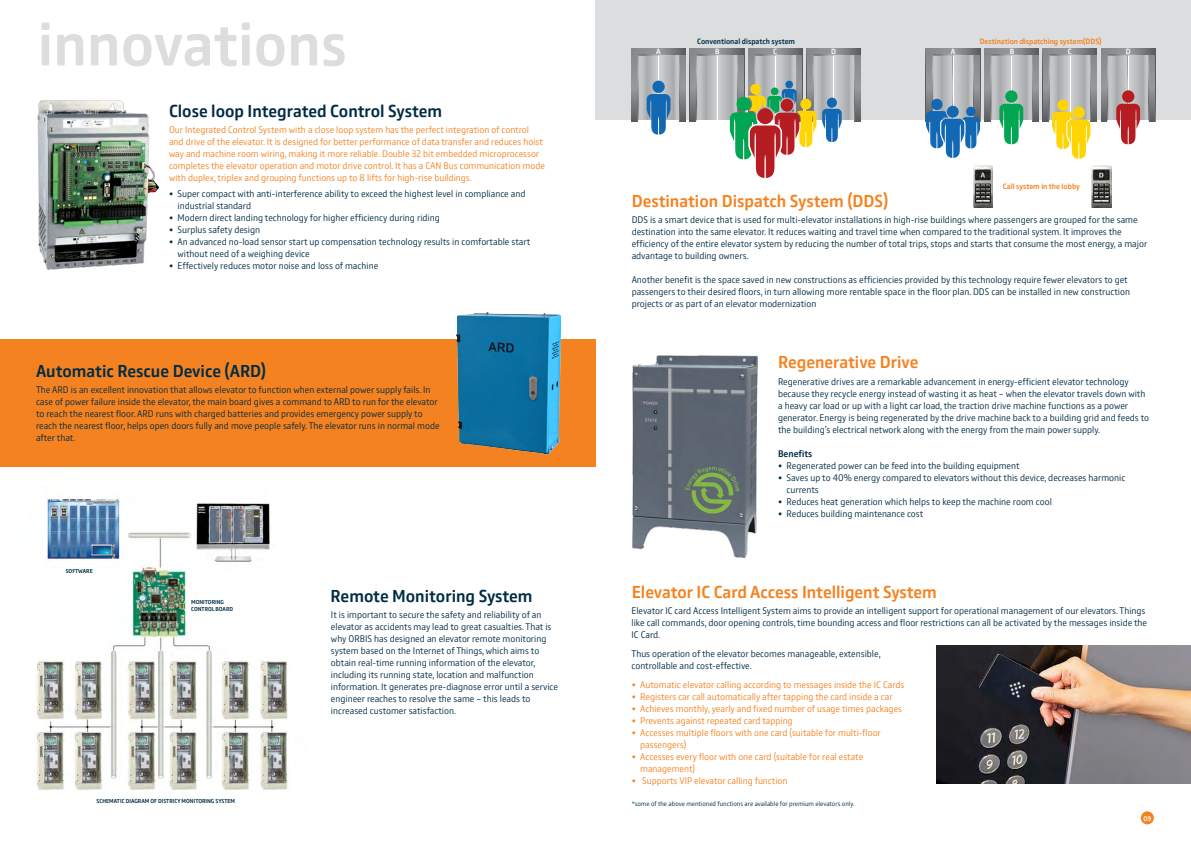
<style>
.page{position:relative;width:1191px;height:842px;background:#fff}
.page>*{position:absolute;margin:0;border:0;box-sizing:border-box;transform-origin:0 0}
.t1{font:500 64px "Comspot";color:#dcddde}
.t2{font:500 18px "Comspot";color:#f58220}
.t3{font:500 18px "Comspot";color:#002c44}
.t4{font:300 10px/12px "Comspot";color:#002c44}
.t5{font:300 10px/12px "Comspot";color:#f58220}
.t6{font:500 10px "Comspot";color:#002c44}
.t7{font:500 8px "Comspot";color:#f58220}
.t8{font:500 8px "Comspot";color:#002c44}
.t9{font:500 7.9px "Comspot";color:#fff}
.t10{font:300 7px "Comspot";color:#002c44}
.t11{font:500 7px "Comspot";color:#fff}
.t12{font:500 6px/7.2px "Comspot";color:#002c44}
</style>
<div class="page">
<div style="left:1140px;top:811px;width:13px;height:13px;background:#f58220;border-radius:50%"></div>
<div style="left:595px;top:0;width:596px;height:119px;background:#dcddde"></div>
<img style="left:36px;top:495px;width:252px;height:296px">
<div style="left:0;top:339px;width:595px;height:127px;background:#f58220"></div>
<img style="left:38px;top:101px;width:120px;height:169px">
<img style="left:632px;top:355px;width:125px;height:203px">
<hr style="left:685px;top:49px;width:1px;height:72px;background:#5a5b5d">
<svg style="left:631px;top:49px;width:1px;height:72px"></svg>
<svg style="left:632px;top:49px;width:53px;height:5px"></svg>
<hr style="left:743px;top:49px;width:1px;height:72px;background:#5a5b5d">
<svg style="left:690px;top:49px;width:53px;height:5px"></svg>
<hr style="left:802px;top:49px;width:1px;height:72px;background:#58595b">
<svg style="left:748px;top:49px;width:54px;height:5px"></svg>
<svg style="left:860px;top:49px;width:1px;height:72px"></svg>
<hr style="left:806px;top:49px;width:1px;height:72px;background:#818285">
<svg style="left:807px;top:49px;width:53px;height:5px"></svg>
<svg style="left:632px;top:54px;width:228px;height:124px"></svg>
<hr style="left:979px;top:49px;width:1px;height:72px;background:#5b5c5e">
<svg style="left:926px;top:49px;width:53px;height:5px"></svg>
<hr style="left:1038px;top:49px;width:1px;height:72px;background:#595a5c">
<svg style="left:984px;top:49px;width:54px;height:5px"></svg>
<hr style="left:1096px;top:49px;width:1px;height:72px;background:#5a5b5d">
<hr style="left:1042px;top:49px;width:1px;height:72px;background:#818285">
<svg style="left:1043px;top:49px;width:53px;height:5px"></svg>
<svg style="left:1154px;top:49px;width:1px;height:72px"></svg>
<svg style="left:1101px;top:49px;width:53px;height:5px"></svg>
<svg style="left:926px;top:54px;width:228px;height:105px"></svg>
<img style="left:973px;top:165px;width:19px;height:43px">
<img style="left:1091px;top:165px;width:20px;height:43px">
<img style="left:937px;top:645px;width:254px;height:139px">
<img style="left:456px;top:312px;width:105px;height:143px">
<h1 class="t1" style="left:38px;top:-1px;width:311px">innovations</h1>
<h2 class="t3" style="left:169px;top:98px;width:274px">Close loop Integrated Control System</h2>
<p class="t5" style="left:169px;top:123px;width:377px">Our Integrated Control System with a close loop system has the perfect integration of control and drive of the elevator. It is designed for better performance of data transfer and reduces hoist way and machine room wiring, making it more reliable. Double 32 bit embedded microprocessor completes the elevator operation and motor drive control. It has a CAN Bus communication mode with duplex, triplex and grouping functions up to 8 lifts for high-rise buildings.</p>
<p class="t4" style="left:177px;top:187px;width:349px;text-indent:-8px">• Super compact with anti-interference ability to exceed the highest level in compliance and industrial standard</p>
<p class="t4" style="left:169px;top:211px;width:272px">• Modern direct landing technology for higher efficiency during riding</p>
<p class="t4" style="left:169px;top:223px;width:93px">• Surplus safety design</p>
<p class="t4" style="left:177px;top:235px;width:354px;text-indent:-8px">• An advanced no-load sensor start up compensation technology results in comfortable start without need of a weighing device</p>
<p class="t4" style="left:169px;top:259px;width:211px">• Effectively reduces motor noise and loss of machine</p>
<h2 class="t3" style="left:36px;top:359px;width:231px">Automatic Rescue Device (ARD)</h2>
<p class="t4" style="left:36px;top:383px;width:405px">The ARD is an excellent innovation that allows elevator to function when external power supply fails. In case of power failure inside the elevator, the main board gives a command to ARD to run for the elevator to reach the nearest floor. ARD runs with charged batteries and provides emergency power supply to reach the nearest floor, helps open doors fully and move people safely. The elevator runs in normal mode after that.</p>
<p class="t12" style="left:66px;top:567px;width:29px">SOFTWARE</p>
<p class="t12" style="left:191px;top:598px;width:43px">MONITORING<br>CONTROL BOARD</p>
<p class="t12" style="left:97px;top:797px;width:140px">SCHEMATIC DIAGRAM OF DISTRICY MONITORING SYSTEM</p>
<h2 class="t3" style="left:330px;top:584px;width:203px">Remote Monitoring System</h2>
<p class="t4" style="left:331px;top:608px;width:228px">It is important to secure the safety and reliability of an elevator as accidents may lead to great casualties. That is why ORBIS has designed an elevator remote monitoring system based on the Internet of Things, which aims to obtain real-time running information of the elevator, including its running state, location and malfunction information. It generates pre-diagnose error until a service engineer reaches to resolve the same – this leads to increased customer satisfaction.</p>
<p class="t8" style="left:697px;top:36px;width:99px">Conventional dispatch system</p>
<p class="t7" style="left:979px;top:36px;width:123px">Destination dispatching system(DDS)</p>
<p class="t9" style="left:656px;top:46px;width:6px">A</p>
<p class="t9" style="left:715px;top:46px;width:6px">B</p>
<p class="t9" style="left:773px;top:46px;width:5px">C</p>
<p class="t9" style="left:831px;top:46px;width:6px">D</p>
<h2 class="t2" style="left:631px;top:188px;width:258px">Destination Dispatch System (DDS)</h2>
<p class="t9" style="left:951px;top:46px;width:6px">A</p>
<p class="t9" style="left:1010px;top:46px;width:6px">B</p>
<p class="t9" style="left:1067px;top:46px;width:5px">C</p>
<p class="t9" style="left:1125px;top:46px;width:6px">D</p>
<p class="t7" style="left:1003px;top:181px;width:78px">Call system in the lobby</p>
<p class="t4" style="left:631px;top:213px;width:517px">DDS is a smart device that is used for multi-elevator installations in high-rise buildings where passengers are grouped for the same destination into the same elevator. It reduces waiting and travel time when compared to the traditional system. It improves the efficiency of the entire elevator system by reducing the number of total trips, stops and starts that consume the most energy, a major advantage to building owners.</p>
<p class="t4" style="left:631px;top:273px;width:500px">Another benefit is the space saved in new constructions as efficiencies provided by this technology require fewer elevators to get passengers to their desired floors, in turn allowing more rentable space in the floor plan. DDS can be installed in new construction projects or as part of an elevator modernization</p>
<h2 class="t2" style="left:778px;top:350px;width:142px">Regenerative Drive</h2>
<p class="t4" style="left:778px;top:375px;width:372px">Regenerative drives are a remarkable advancement in energy-efficient elevator technology because they recycle energy instead of wasting it as heat - when the elevator travels down with a heavy car load or up with a light car load, the traction drive machine functions as a power generator. Energy is being regenerated by the drive machine back to a building grid and feeds to the building’s electrical network along with the energy from the main power supply.</p>
<p class="t6" style="left:778px;top:446px;width:36px">Benefits</p>
<p class="t4" style="left:778px;top:459px;width:243px">• Regenerated power can be feed into the building equipment</p>
<p class="t4" style="left:786px;top:471px;width:340px;text-indent:-8px">• Saves up to 40% energy compared to elevators without this device, decreases harmonic currents</p>
<p class="t4" style="left:778px;top:495px;width:275px">• Reduces heat generation which helps to keep the machine room cool</p>
<p class="t4" style="left:778px;top:507px;width:147px">• Reduces building maintenance cost</p>
<h2 class="t2" style="left:631px;top:580px;width:307px">Elevator IC Card Access Intelligent System</h2>
<p class="t4" style="left:631px;top:604px;width:517px">Elevator IC card Access Intelligent System aims to provide an intelligent support for operational management of our elevators. Things like call commands, door opening controls, time bounding access and floor restrictions can all be activated by the messages inside the<br>IC Card.</p>
<p class="t4" style="left:631px;top:647px;width:251px">Thus operation of the elevator becomes manageable, extensible, controllable and cost-effective.</p>
<p class="t5" style="left:631px;top:678px;width:274px">• Automatic elevator calling according to messages inside the IC Cards</p>
<p class="t5" style="left:631px;top:690px;width:262px">• Registers car call automatically after tapping the card inside a car</p>
<p class="t5" style="left:631px;top:702px;width:272px">• Achieves monthly, yearly and fixed number of usage times packages</p>
<p class="t5" style="left:631px;top:714px;width:162px">• Prevents against repeated card tapping</p>
<p class="t5" style="left:640px;top:726px;width:242px;text-indent:-8px">• Accesses multiple floors with one card (suitable for multi-floor passengers)</p>
<p class="t5" style="left:640px;top:750px;width:224px;text-indent:-8px">• Accesses every floor with one card (suitable for real estate management)</p>
<p class="t5" style="left:631px;top:774px;width:157px">• Supports VIP elevator calling function</p>
<p class="t10" style="left:631px;top:799px;width:224px">*some of the above mentioned functions are available for premium elevators only.</p>
<p class="t11" style="left:1143px;top:813px;width:9px">09</p>
</div>
